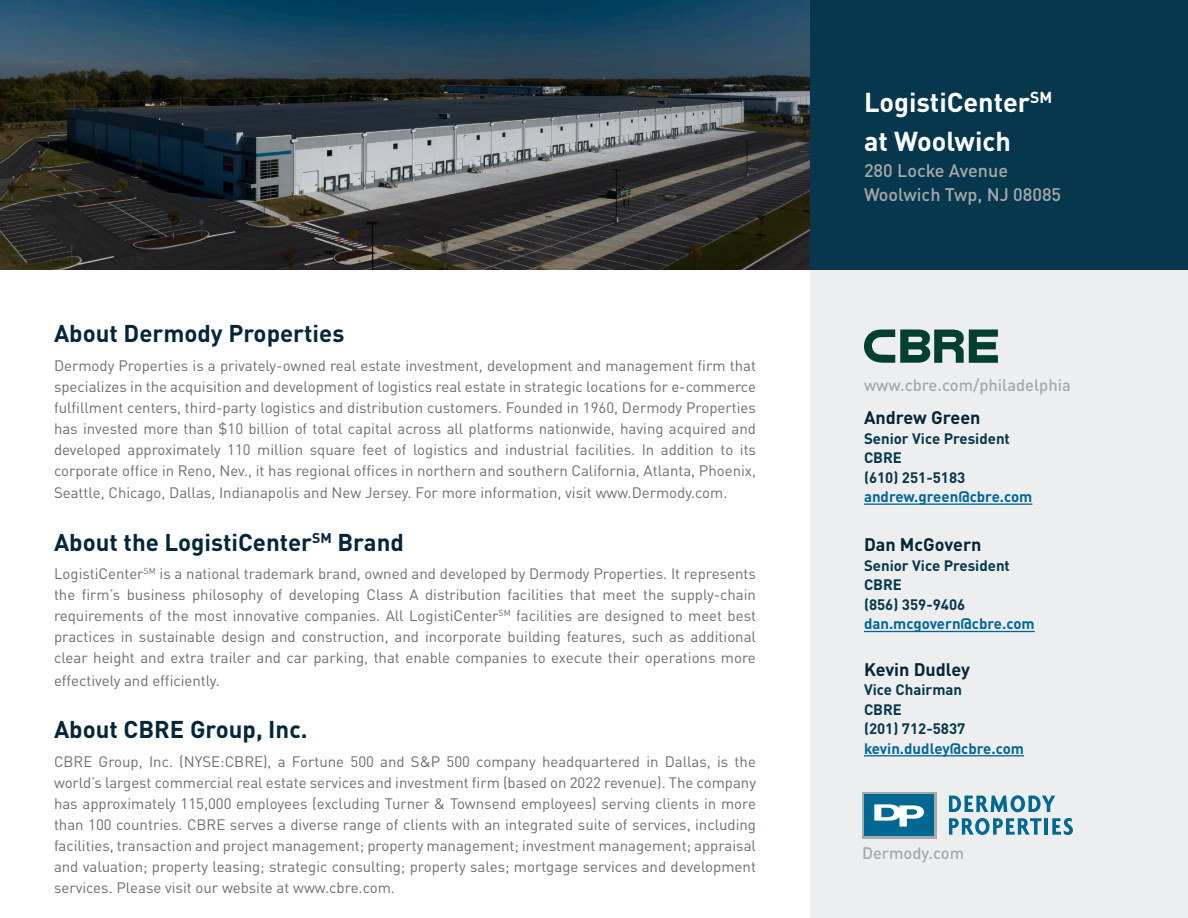
<style>
.page{position:relative;width:1188px;height:918px;background:#fff}
.page>*{position:absolute;margin:0;border:0;box-sizing:border-box;transform-origin:0 0}
.H2_-_Subhead{font:700 27px "DINOT";color:#fff}
.t1{font:700 24px "DINOT";color:#032639}
.t2{font:500 18px "DINOT";color:#a6a9ab}
.t3{font:700 18px "DINOT";color:#032639}
.Cover_Description{font:500 16.5px "DINOT";color:#a6a9ab}
.Body_Text{font:15px/21px "DINOT";color:#6c6d70;text-align:justify}
.t4{font:700 15px "DINOT";color:#07374c}
.t5{font:700 15px "DINOT";color:#069}
</style>
<div class="page">
<div style="left:810px;top:270px;width:378px;height:648px;background:#edeeef"></div>
<div style="left:810px;top:0;width:378px;height:270px;background:#07374c"></div>
<img style="left:0;top:0;width:810px;height:270px">
<svg style="left:949px;top:795px;width:106px;height:17px"></svg>
<svg style="left:949px;top:818px;width:92px;height:17px"></svg>
<hr style="left:1045px;top:818px;width:3px;height:17px;background:#006893">
<svg style="left:1052px;top:818px;width:21px;height:17px"></svg>
<svg style="left:862px;top:792px;width:74px;height:47px"></svg>
<div style="left:865px;top:795px;width:69px;height:41px;background:#006893"></div>
<svg style="left:874px;top:804px;width:50px;height:23px"></svg>
<svg style="left:864px;top:329px;width:134px;height:34px"></svg>
<hr style="left:864px;top:504px;width:168px;height:1px;background:#069">
<hr style="left:864px;top:631px;width:171px;height:1px;background:#069">
<hr style="left:864px;top:755px;width:160px;height:1px;background:#069">
<h3 class="t1" style="left:54px;top:318px;width:292px">About Dermody Properties</h3>
<p class="Body_Text" style="left:54px;top:355px;width:704px">Dermody Properties is a privately-owned real estate investment, development and management firm that specializes in the acquisition and development of logistics real estate in strategic locations for e-commerce fulfillment centers, third-party logistics and distribution customers. Founded in 1960, Dermody Properties has invested more than $10 billion of total capital across all platforms nationwide, having acquired and developed approximately 110 million square feet of logistics and industrial facilities. In addition to its corporate office in Reno, Nev., it has regional offices in northern and southern California, Atlanta, Phoenix,</p>
<p class="Body_Text" style="left:54px;top:482px;width:675px">Seattle, Chicago, Dallas, Indianapolis and New Jersey. For more information, visit www.Dermody.com.</p>
<h3 class="t1" style="left:54px;top:527px;width:351px">About the LogistiCenter<sup>SM</sup> Brand</h3>
<p class="Body_Text" style="left:54px;top:563px;width:704px">LogistiCenter<sup>SM</sup> is a national trademark brand, owned and developed by Dermody Properties. It represents the firm’s business philosophy of developing Class A distribution facilities that meet the supply-chain requirements of the most innovative companies. All LogistiCenter<sup>SM</sup> facilities are designed to meet best practices in sustainable design and construction, and incorporate building features, such as additional clear height and extra trailer and car parking, that enable companies to execute their operations more</p>
<p class="Body_Text" style="left:54px;top:670px;width:167px">effectively and efficiently.</p>
<h3 class="t1" style="left:54px;top:714px;width:255px">About CBRE Group, Inc.</h3>
<p class="Body_Text" style="left:54px;top:751px;width:704px">CBRE Group, Inc. (NYSE:CBRE), a Fortune 500 and S&amp;P 500 company headquartered in Dallas, is the world’s largest commercial real estate services and investment firm (based on 2022 revenue). The company has approximately 115,000 employees (excluding Turner &amp; Townsend employees) serving clients in more than 100 countries. CBRE serves a diverse range of clients with an integrated suite of services, including facilities, transaction and project management; property management; investment management; appraisal and valuation; property leasing; strategic consulting; property sales; mortgage services and development services. Please visit our website at www.cbre.com.</p>
<p class="H2_-_Subhead" style="left:864px;top:85px;width:190px">LogistiCenter<sup>SM</sup></p>
<p class="H2_-_Subhead" style="left:864px;top:124px;width:148px">at Woolwich</p>
<h4 class="t2" style="left:864px;top:159px;width:146px">280 Locke Avenue</h4>
<h4 class="t2" style="left:864px;top:183px;width:199px">Woolwich Twp, NJ 08085</h4>
<p class="Cover_Description" style="left:864px;top:374px;width:208px">www.cbre.com/philadelphia</p>
<h4 class="t3" style="left:864px;top:406px;width:118px">Andrew Green</h4>
<h4 class="t4" style="left:864px;top:428px;width:147px">Senior Vice President</h4>
<h4 class="t4" style="left:864px;top:448px;width:40px">CBRE</h4>
<h4 class="t4" style="left:864px;top:467px;width:103px">(610) 251-5183</h4>
<h4 class="t5" style="left:864px;top:487px;width:170px">andrew.green@cbre.com</h4>
<h4 class="t3" style="left:864px;top:533px;width:119px">Dan McGovern</h4>
<h4 class="t4" style="left:864px;top:556px;width:147px">Senior Vice President</h4>
<h4 class="t4" style="left:864px;top:575px;width:40px">CBRE</h4>
<h4 class="t4" style="left:864px;top:595px;width:103px">(856) 359-9406</h4>
<h4 class="t5" style="left:864px;top:614px;width:172px">dan.mcgovern@cbre.com</h4>
<h4 class="t3" style="left:864px;top:658px;width:108px">Kevin Dudley</h4>
<h4 class="t4" style="left:864px;top:680px;width:100px">Vice Chairman</h4>
<h4 class="t4" style="left:864px;top:700px;width:40px">CBRE</h4>
<h4 class="t4" style="left:864px;top:719px;width:103px">(201) 712-5837</h4>
<h4 class="t5" style="left:864px;top:739px;width:161px">kevin.dudley@cbre.com</h4>
<p class="Cover_Description" style="left:862px;top:843px;width:104px">Dermody.com</p>
</div>
